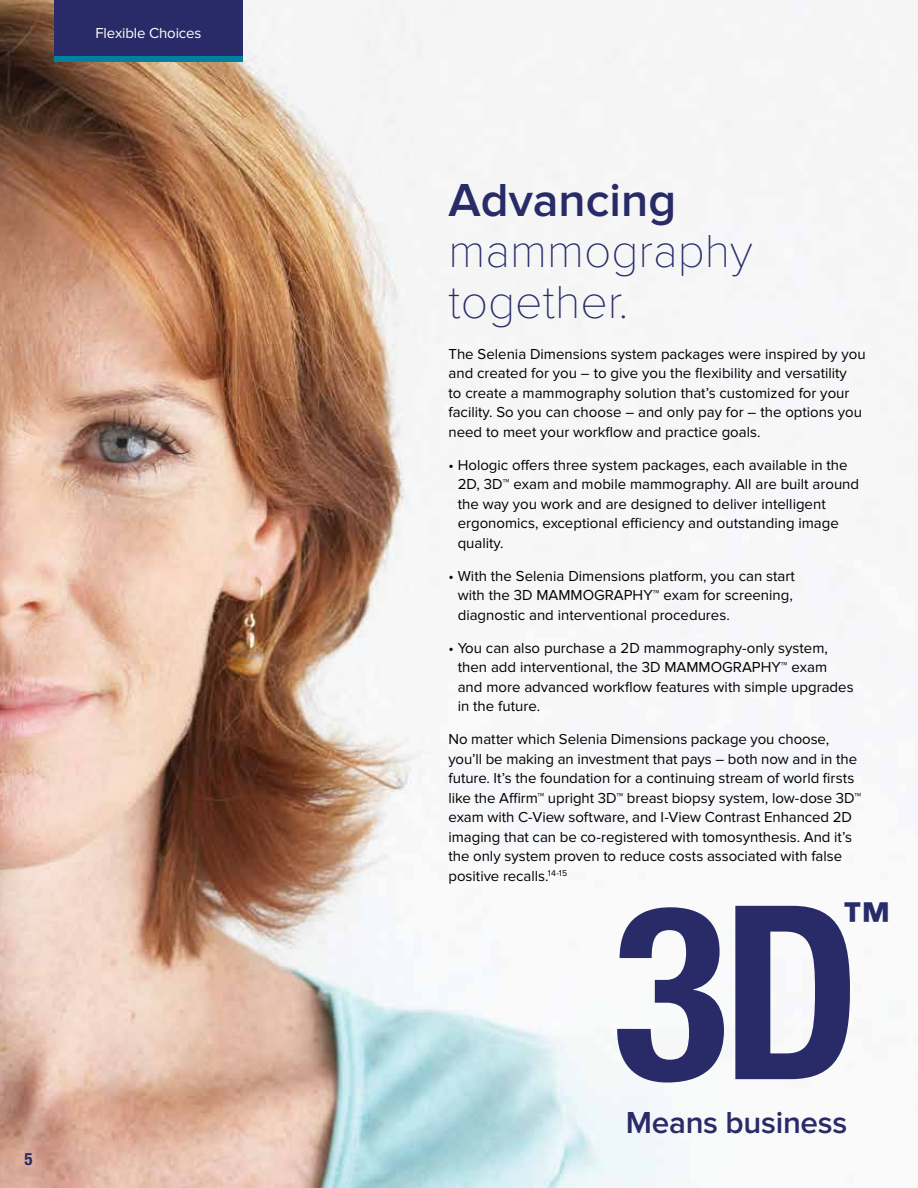
<style>
.page{position:relative;width:918px;height:1188px;background:#fff}
.page>*{position:absolute;margin:0;border:0;box-sizing:border-box;transform-origin:0 0}
.t1{font:700 condensed 242.7px "Helvetica Neue LT Std";color:#282b67}
.t2{font:100 48px/51px "Proxima Nova T";color:#282b67}
.t3{font:600 48px "Proxima Nova";color:#282b67}
.t4{font:700 condensed 47.25px "Helvetica Neue LT Std";color:#282b67}
.t5{font:600 31.5px "Proxima Nova";letter-spacing:-.01em;color:#282b67}
.t6{font:700 condensed 17.1px "Helvetica Neue LT Std";color:#282b67}
.t7{font:15px/19.5px "Proxima Nova";color:#000}
.t8{font:15px "Proxima Nova";letter-spacing:-.01em;color:#fff}
</style>
<div class="page">
<img style="left:0;top:0;width:918px;height:1188px">
<div style="left:54px;top:0;width:189px;height:59px;background:#282b67"></div>
<div style="left:54px;top:56px;width:189px;height:5px;background:#0081a2"></div>
<p class="t8" style="left:95px;top:24px;width:108px">Flexible Choices</p>
<p class="t6" style="left:25px;top:1149px;width:10px">5</p>
<h2 class="t3" style="left:448px;top:172px;width:229px">Advancing</h2>
<h2 class="t2" style="left:448px;top:226px;width:306px">mammography together.</h2>
<p class="t7" style="left:448px;top:344px;width:419px">The Selenia Dimensions system packages were inspired by you and created for you – to give you the flexibility and versatility<br>to create a mammography solution that’s customized for your facility. So you can choose – and only pay for – the options you need to meet your workflow and practice goals.</p>
<p class="t7" style="left:458px;top:455px;width:403px;text-indent:-9px">• Hologic offers three system packages, each available in the 2D, 3D™ exam and mobile mammography. All are built around the way you work and are designed to deliver intelligent ergonomics, exceptional efficiency and outstanding image quality.</p>
<p class="t7" style="left:458px;top:566px;width:339px;text-indent:-9px">• With the Selenia Dimensions platform, you can start with the 3D MAMMOGRAPHY™ exam for screening, diagnostic and interventional procedures.</p>
<p class="t7" style="left:458px;top:638px;width:397px;text-indent:-9px">• You can also purchase a 2D mammography-only system, then add interventional, the 3D MAMMOGRAPHY™ exam and more advanced workflow features with simple upgrades in the future.</p>
<p class="t7" style="left:448px;top:730px;width:414px">No matter which Selenia Dimensions package you choose, you’ll be making an investment that pays – both now and in the future. It’s the foundation for a continuing stream of world firsts like the Affirm™ upright 3D™ breast biopsy system, low-dose 3D™ exam with C-View software, and I-View Contrast Enhanced 2D imaging that can be co-registered with tomosynthesis. And it’s the only system proven to reduce costs associated with false positive recalls.<sup>14-15</sup></p>
<h3 class="t4" style="left:843px;top:891px;width:48px">™</h3>
<h1 class="t1" style="left:612px;top:846px;width:250px">3D</h1>
<h3 class="t5" style="left:626px;top:1104px;width:223px">Means business</h3>
</div>
